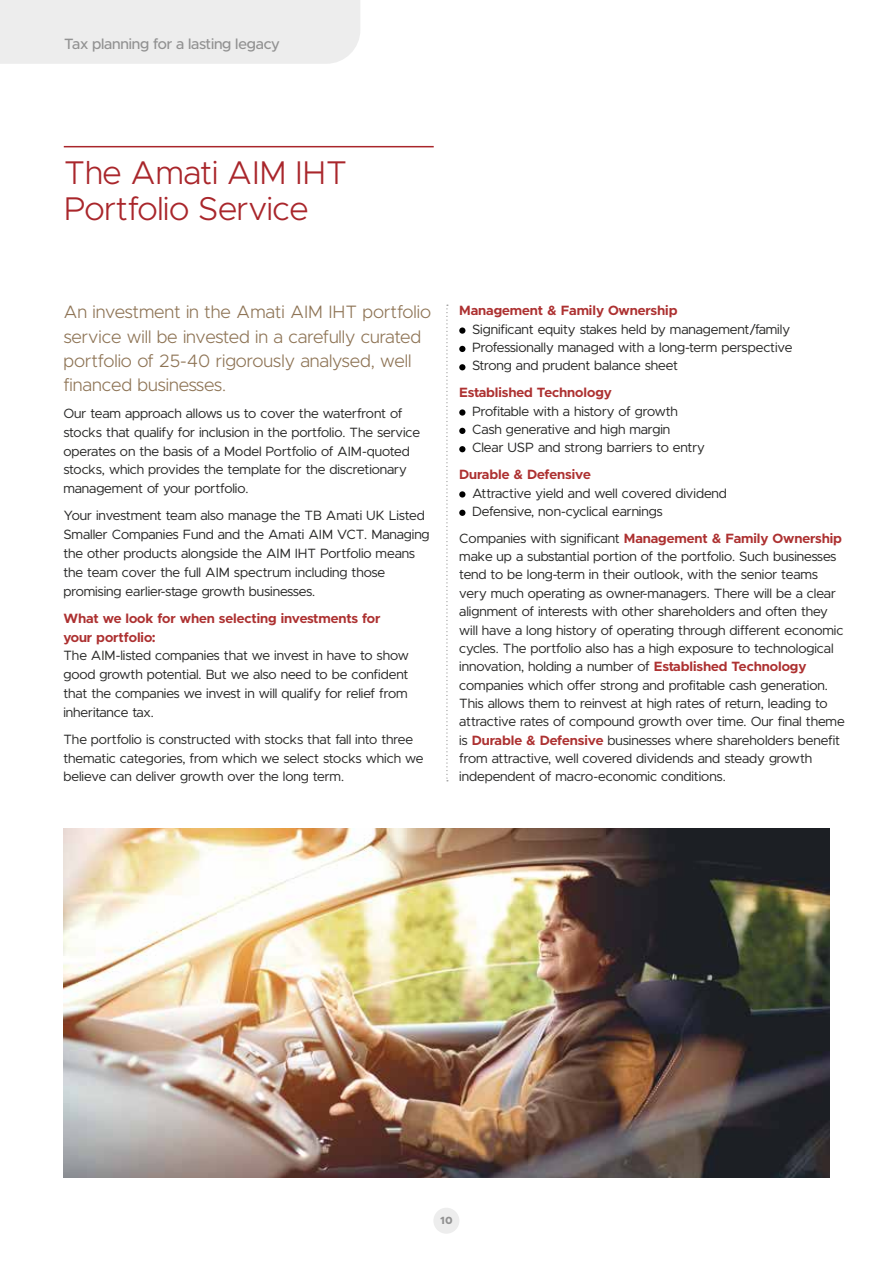
<style>
.page{position:relative;width:893px;height:1263px;background:#fff}
.page>*{position:absolute;margin:0;border:0;box-sizing:border-box;transform-origin:0 0}
.t1{font:300 33px/36px "Metropolis";letter-spacing:-.01em;color:#a9262b}
.t2{font:300 18px/24.2px "Metropolis";letter-spacing:-.005em;color:#8e7455}
.t3{font:500 15px "Metropolis";letter-spacing:-.01em;color:#929292}
.t4{font:13.5px/18.3px "Metropolis";letter-spacing:-.005em;color:#282827}
.t5{font:700 13.5px/18.8px "Metropolis";letter-spacing:-.005em;color:#ad3131}
.t6{font:800 10.5px "Metropolis";color:#929292}
.s1{font-weight:700;color:#ad3131}
</style>
<div class="page">
<div style="left:0;top:0;width:360px;height:64px;background:#ededed"></div>
<div style="left:433px;top:1208px;width:26px;height:26px;background:#ededed;border-radius:50%"></div>
<div style="left:459px;top:327px;width:6px;height:7px;background:#000;border-radius:50%"></div>
<svg style="left:459px;top:346px;width:6px;height:6px"></svg>
<svg style="left:459px;top:364px;width:6px;height:6px"></svg>
<div style="left:459px;top:409px;width:6px;height:7px;background:#000;border-radius:50%"></div>
<svg style="left:459px;top:428px;width:6px;height:6px"></svg>
<svg style="left:459px;top:446px;width:6px;height:6px"></svg>
<svg style="left:459px;top:491px;width:6px;height:6px"></svg>
<svg style="left:459px;top:510px;width:6px;height:6px"></svg>
<hr style="left:64px;top:146px;width:370px;height:1px;background:#a9262b">
<svg style="left:446px;top:305px;width:2px;height:476px"></svg>
<img style="left:63px;top:828px;width:766px;height:350px">
<p class="t3" style="left:64px;top:35px;width:217px">Tax planning for a lasting legacy</p>
<h1 class="t1" style="left:64px;top:154px;width:285px">The Amati AIM IHT<br>Portfolio Service</h1>
<h2 class="t2" style="left:63px;top:300px;width:369px">An investment in the Amati AIM IHT portfolio service will be invested in a carefully curated portfolio of 25-40 rigorously analysed, well financed businesses.</h2>
<p class="t4" style="left:63px;top:404px;width:358px;line-height:18.8px">Our team approach allows us to cover the waterfront of stocks that qualify for inclusion in the portfolio. The service operates on the basis of a Model Portfolio of AIM-quoted stocks, which provides the template for the discretionary management of your portfolio.</p>
<p class="t4" style="left:63px;top:506px;width:368px;line-height:18.8px">Your investment team also manage the TB Amati UK Listed Smaller Companies Fund and the Amati AIM VCT. Managing the other products alongside the AIM IHT Portfolio means the team cover the full AIM spectrum including those promising earlier-stage growth businesses.</p>
<p class="t5" style="left:63px;top:609px;width:319px">What we look for when selecting investments for your portfolio:</p>
<p class="t4" style="left:63px;top:646px;width:347px;line-height:18.8px;text-align:justify">The AIM-listed companies that we invest in have to show good growth potential. But we also need to be confident that the companies we invest in will qualify for relief from inheritance tax.</p>
<p class="t4" style="left:63px;top:730px;width:361px;line-height:18.8px">The portfolio is constructed with stocks that fall into three thematic categories, from which we select stocks which we believe can deliver growth over the long term.</p>
<p class="t5" style="left:459px;top:301px;width:220px">Management &amp; Family Ownership</p>
<p class="t4" style="left:472px;top:320px;width:322px">Significant equity stakes held by management/family<br>Professionally managed with a long-term perspective<br>Strong and prudent balance sheet</p>
<p class="t5" style="left:459px;top:383px;width:154px">Established Technology</p>
<p class="t4" style="left:472px;top:402px;width:234px">Profitable with a history of growth<br>Cash generative and high margin<br>Clear USP and strong barriers to entry</p>
<p class="t5" style="left:459px;top:465px;width:133px">Durable &amp; Defensive</p>
<p class="t4" style="left:472px;top:484px;width:256px">Attractive yield and well covered dividend<br>Defensive, non-cyclical earnings</p>
<p class="t4" style="left:459px;top:529px;width:387px">Companies with significant <span class="s1">Management &amp; Family Ownership </span>make up a substantial portion of the portfolio. Such businesses tend to be long-term in their outlook, with the senior teams very much operating as owner-managers. There will be a clear alignment of interests with other shareholders and often they will have a long history of operating through different economic cycles. The portfolio also has a high exposure to technological innovation, holding a number of <span class="s1">Established Technology </span>companies which offer strong and profitable cash generation.<br>This allows them to reinvest at high rates of return, leading to attractive rates of compound growth over time. Our final theme is <span class="s1">Durable &amp; Defensive</span> businesses where shareholders benefit from attractive, well covered dividends and steady growth independent of macro-economic conditions.</p>
<p class="t6" style="left:440px;top:1214px;width:14px">10</p>
</div>
